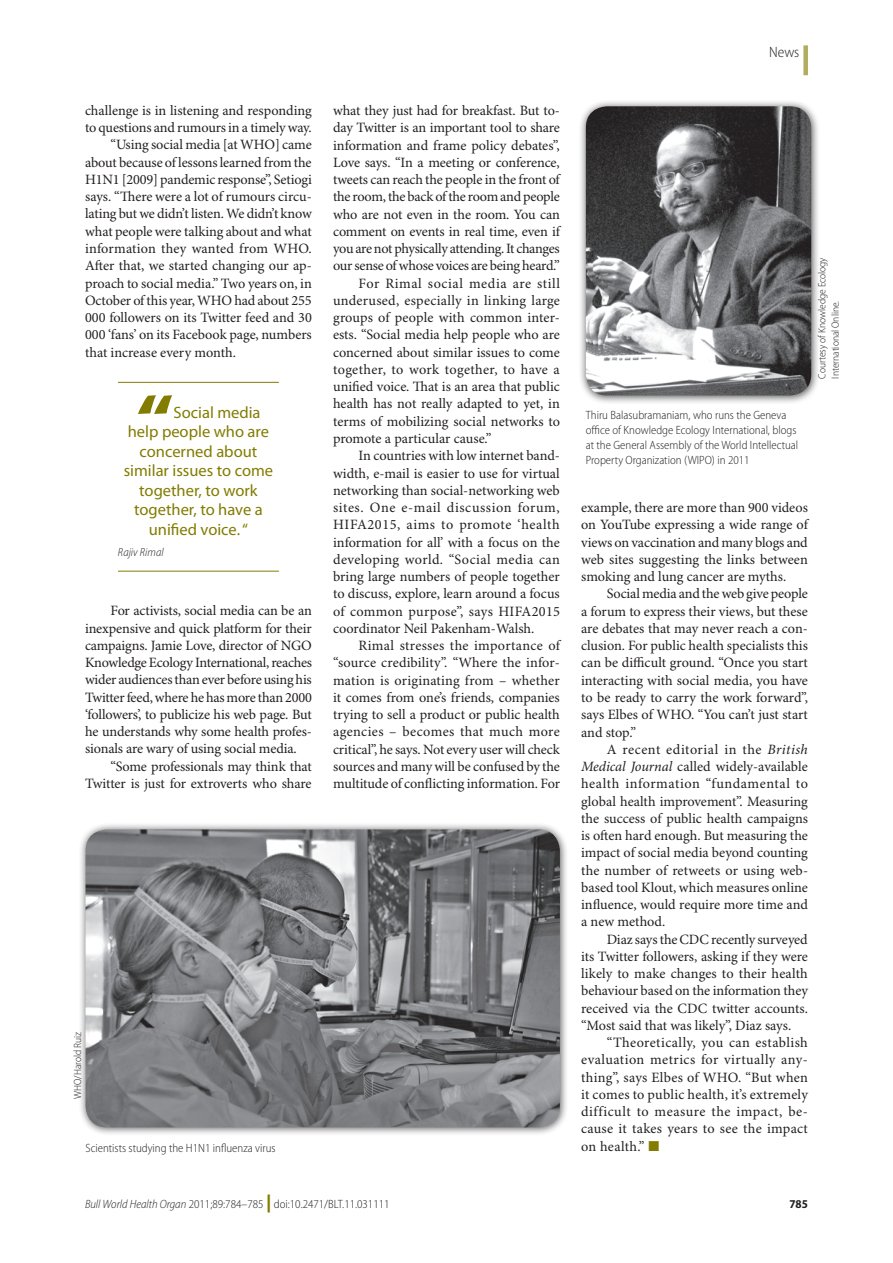
<style>
.page{position:relative;width:893px;height:1263px;background:#fff}
.page>*{position:absolute;margin:0;border:0;box-sizing:border-box;transform-origin:0 0}
.Pull_Quote{font:900 63.75px "Myriad Pro";color:#827c00;scale:1.18 1}
.Pull_Quote-2{font:16.5px "Myriad Pro";color:#827c00}
.Section_Title{font:300 semi-condensed 15px "Myriad Pro";color:#231f20}
.Para_Ind{font:14.25px/17.2px "Minion Pro";letter-spacing:-.005em;color:#231f20;text-align:justify}
.News_Fig_Capt{font:300 semi-condensed 12px/15px "Myriad Pro";color:#231f20}
.t1{font:700 semi-condensed 12px "Myriad Pro";color:#231f20}
.Pull_Quote_Auth{font:italic 300 semi-condensed 11.7px "Myriad Pro";letter-spacing:.005em;color:#231f20}
.Fig_Credit{font:300 semi-condensed 10.5px/13.5px "Myriad Pro";color:#231f20}
.s1{font-style:italic}
.s2{color:#827c00}
.s3{font-weight:900;font-stretch:normal;font-size:18px;color:#827c00}
</style>
<div class="page">
<div style="left:803px;top:45px;width:5px;height:30px;background:#b2ac5f"></div>
<hr style="left:118px;top:382px;width:161px;height:1px;background:#827c00">
<hr style="left:118px;top:571px;width:161px;height:1px;background:#827c00">
<div style="left:78px;top:822px;width:491px;height:315px;background:#231f20;opacity:.75"></div>
<img style="left:86px;top:829px;width:474px;height:298px">
<div style="left:579px;top:99px;width:241px;height:305px;background:#231f20;opacity:.75"></div>
<img style="left:586px;top:106px;width:225px;height:289px">
<p class="Section_Title" style="left:769px;top:44px;width:32px">News</p>
<p class="Para_Ind" style="left:85px;top:102px;width:228px">challenge is in listening and responding to questions and rumours in a timely way.</p>
<p class="Para_Ind" style="left:85px;top:137px;width:228px;text-indent:26px">“Using social media [at WHO] came about because of lessons learned from the H1N1 [2009] pandemic response”, Setiogi says. “There were a lot of rumours circu&shy;lating but we didn’t listen. We didn’t know what people were talking about and what information they wanted from WHO.<br>After that, we started changing our ap&shy;proach to social media.” Two years on, in October of this year, WHO had about 255<br>000 followers on its Twitter feed and 30<br>000 ‘fans’ on its Facebook page, numbers that increase every month.</p>
<p class="Pull_Quote" style="left:136px;top:382px;width:33px">“</p>
<p class="Pull_Quote-2" style="left:174px;top:403px;width:89px">Social media</p>
<p class="Pull_Quote-2" style="left:128px;top:423px;width:143px">help people who are</p>
<p class="Pull_Quote-2" style="left:140px;top:442px;width:119px">concerned about</p>
<p class="Pull_Quote-2" style="left:124px;top:462px;width:151px">similar issues to come</p>
<p class="Pull_Quote-2" style="left:139px;top:481px;width:120px">together, to work</p>
<p class="Pull_Quote-2" style="left:134px;top:501px;width:130px">together, to have a</p>
<p class="Pull_Quote-2" style="left:149px;top:520px;width:101px">unified voice. “</p>
<p class="Pull_Quote_Auth" style="left:118px;top:546px;width:47px">Rajiv Rimal</p>
<p class="Para_Ind" style="left:85px;top:603px;width:228px;text-indent:26px">For activists, social media can be an inexpensive and quick platform for their campaigns. Jamie Love, director of NGO Knowledge Ecology International, reaches wider audiences than ever before using his Twitter feed, where he has more than 2000 ‘followers’, to publicize his web page. But he understands why some health profes&shy;sionals are wary of using social media.</p>
<p class="Para_Ind" style="left:85px;top:758px;width:228px;text-align:right">“Some professionals may think that<br>Twitter is just for extroverts who share</p>
<p class="Fig_Credit" style="left:71px;top:1099px;width:69px;rotate:-90deg">WHO/Harold Ruiz</p>
<p class="News_Fig_Capt" style="left:86px;top:1140px;width:192px">Scientists studying the H1N1 influenza virus</p>
<p class="Para_Ind" style="left:333px;top:102px;width:228px">what they just had for breakfast. But to&shy;day Twitter is an important tool to share information and frame policy debates”, Love says. “In a meeting or conference, tweets can reach the people in the front of the room, the back of the room and people who are not even in the room. You can comment on events in real time, even if you are not physically attending. It changes our sense of whose voices are being heard.”</p>
<p class="Para_Ind" style="left:333px;top:275px;width:228px;text-indent:26px">For Rimal social media are still underused, especially in linking large groups of people with common inter&shy;ests. “Social media help people who are concerned about similar issues to come together, to work together, to have a unified voice. That is an area that public health has not really adapted to yet, in terms of mobilizing social networks to promote a particular cause.”</p>
<p class="Para_Ind" style="left:333px;top:448px;width:228px;text-indent:26px">In countries with low internet band&shy;width, e-mail is easier to use for virtual networking than social-networking web sites. One e-mail discussion forum, HIFA2015, aims to promote ‘health information for all’ with a focus on the developing world. “Social media can bring large numbers of people together to discuss, explore, learn around a focus of common purpose”, says HIFA2015 coordinator Neil Pakenham-Walsh.</p>
<p class="Para_Ind" style="left:333px;top:637px;width:228px;text-indent:26px">Rimal stresses the importance of “source credibility”. “Where the infor&shy;mation is originating from – whether it comes from one’s friends, companies trying to sell a product or public health agencies – becomes that much more critical”, he says. Not every user will check sources and many will be confused by the multitude of conflicting information. For</p>
<p class="News_Fig_Capt" style="left:586px;top:408px;width:214px">Thiru Balasubramaniam, who runs the Geneva office of Knowledge Ecology International, blogs at the General Assembly of the World Intellectual Property Organization (WIPO) in 2011</p>
<p class="Fig_Credit" style="left:815px;top:379px;width:123px;rotate:-90deg">Courtesy of Knowledge Ecology<br>International Online.</p>
<p class="Para_Ind" style="left:581px;top:500px;width:228px">example, there are more than 900 videos on YouTube expressing a wide range of views on vaccination and many blogs and web sites suggesting the links between smoking and lung cancer are myths.</p>
<p class="Para_Ind" style="left:581px;top:586px;width:228px;text-indent:26px">Social media and the web give people a forum to express their views, but these are debates that may never reach a con&shy;clusion. For public health specialists this can be difficult ground. “Once you start interacting with social media, you have to be ready to carry the work forward”, says Elbes of WHO. “You can’t just start and stop.”</p>
<p class="Para_Ind" style="left:581px;top:741px;width:228px;text-indent:26px">A recent editorial in the <span class="s1">British Medical Journal</span> called widely-available health information “fundamental to global health improvement”. Measuring the success of public health campaigns is often hard enough. But measuring the impact of social media beyond counting the number of retweets or using web&shy;based tool Klout, which measures online influence, would require more time and a new method.</p>
<p class="Para_Ind" style="left:581px;top:931px;width:228px;text-indent:26px">Diaz says the CDC recently surveyed its Twitter followers, asking if they were likely to make changes to their health behaviour based on the information they received via the CDC twitter accounts. “Most said that was likely”, Diaz says.</p>
<p class="Para_Ind" style="left:581px;top:1034px;width:228px;text-indent:26px">“Theoretically, you can establish evaluation metrics for virtually any&shy;thing”, says Elbes of WHO. “But when it comes to public health, it’s extremely difficult to measure the impact, be&shy;cause it takes years to see the impact on health.” <span class="s2">■</span></p>
<p class="News_Fig_Capt" style="left:85px;top:1197px;width:306px"><span class="s1">Bull World Health Organ</span> 2011;89:784–785 <span class="s3">|</span> doi:10.2471/BLT.11.031111</p>
<p class="t1" style="left:789px;top:1197px;width:20px">785</p>
</div>
